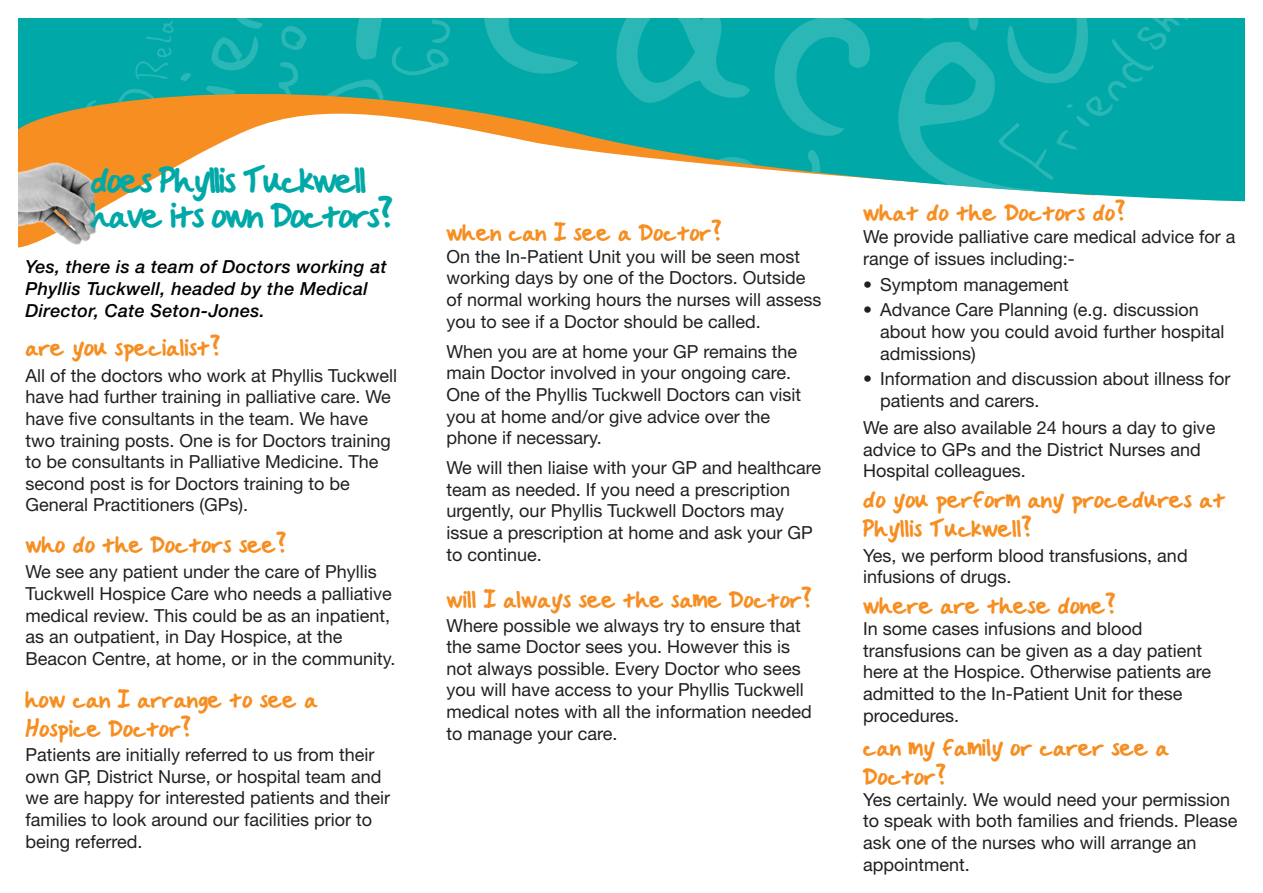
<style>
.page{position:relative;width:1263px;height:893px;background:#fff}
.page>*{position:absolute;margin:0;border:0;box-sizing:border-box;transform-origin:0 0}
.t1{font:40.5px/34.5px "Handwritten Crystalv 2";letter-spacing:-.05em;color:#00a9a7}
.t2{font:27px/28.5px "Handwritten Crystalv 2";color:#f68e21}
.t3{font:18px/21.6px "Helvetica Neue LT Pro";color:#231f20}
.t4{font:italic 500 18px/21.6px "Helvetica Neue LT Pro";letter-spacing:.02em;color:#000}
</style>
<div class="page">
<svg style="left:18px;top:18px;width:1227px;height:184px;background:#29a490"></svg>
<svg style="left:86px;top:18px;width:1127px;height:185px"></svg>
<img style="left:18px;top:153px;width:89px;height:95px">
<h1 class="t1" style="left:91px;top:162px;width:305px">does Phyllis Tuckwell have its own Doctors?</h1>
<p class="t4" style="left:25px;top:256px;width:363px">Yes, there is a team of Doctors working at<br>Phyllis Tuckwell, headed by the Medical<br>Director, Cate Seton-Jones.</p>
<h2 class="t2" style="left:25px;top:332px;width:197px">are you specialist?</h2>
<p class="t3" style="left:26px;top:364px;width:373px">All of the doctors who work at Phyllis Tuckwell have had further training in palliative care. We have five consultants in the team. We have two training posts. One is for Doctors training to be consultants in Palliative Medicine. The second post is for Doctors training to be General Practitioners (GPs).</p>
<h2 class="t2" style="left:26px;top:530px;width:263px">who do the Doctors see?</h2>
<p class="t3" style="left:26px;top:561px;width:371px">We see any patient under the care of Phyllis Tuckwell Hospice Care who needs a palliative medical review. This could be as an inpatient, as an outpatient, in Day Hospice, at the Beacon Centre, at home, or in the community.</p>
<h2 class="t2" style="left:26px;top:685px;width:294px">how can I arrange to see a<br>Hospice Doctor?</h2>
<p class="t3" style="left:26px;top:743px;width:366px">Patients are initially referred to us from their own GP, District Nurse, or hospital team and we are happy for interested patients and their families to look around our facilities prior to being referred.</p>
<h2 class="t2" style="left:446px;top:217px;width:277px">when can I see a Doctor?</h2>
<p class="t3" style="left:446px;top:245px;width:377px">On the In-Patient Unit you will be seen most working days by one of the Doctors. Outside of normal working hours the nurses will assess you to see if a Doctor should be called.</p>
<p class="t3" style="left:446px;top:340px;width:356px">When you are at home your GP remains the main Doctor involved in your ongoing care.<br>One of the Phyllis Tuckwell Doctors can visit you at home and/or give advice over the phone if necessary.</p>
<p class="t3" style="left:446px;top:457px;width:376px">We will then liaise with your GP and healthcare team as needed. If you need a prescription urgently, our Phyllis Tuckwell Doctors may issue a prescription at home and ask your GP to continue.</p>
<h2 class="t2" style="left:446px;top:585px;width:367px">will I always see the same Doctor?</h2>
<p class="t3" style="left:447px;top:614px;width:367px">Where possible we always try to ensure that the same Doctor sees you. However this is not always possible. Every Doctor who sees you will have access to your Phyllis Tuckwell medical notes with all the information needed to manage your care.</p>
<h2 class="t2" style="left:863px;top:197px;width:264px">what do the Doctors do?</h2>
<p class="t3" style="left:863px;top:225px;width:374px">We provide palliative care medical advice for a range of issues including:-</p>
<p class="t3" style="left:863px;top:273px;width:207px">• Symptom management</p>
<p class="t3" style="left:880px;top:299px;width:346px;text-indent:-17px">• Advance Care Planning (e.g. discussion about how you could avoid further hospital admissions)</p>
<p class="t3" style="left:880px;top:368px;width:352px;text-indent:-17px">• Information and discussion about illness for patients and carers.</p>
<p class="t3" style="left:863px;top:416px;width:354px">We are also available 24 hours a day to give advice to GPs and the District Nurses and<br>Hospital colleagues.</p>
<h2 class="t2" style="left:863px;top:485px;width:364px">do you perform any procedures at<br>Phyllis Tuckwell?</h2>
<p class="t3" style="left:863px;top:544px;width:326px">Yes, we perform blood transfusions, and infusions of drugs.</p>
<h2 class="t2" style="left:863px;top:591px;width:254px">where are these done?</h2>
<p class="t3" style="left:863px;top:618px;width:349px">In some cases infusions and blood transfusions can be given as a day patient here at the Hospice. Otherwise patients are admitted to the In-Patient Unit for these procedures.</p>
<h2 class="t2" style="left:863px;top:732px;width:307px">can my family or carer see a<br>Doctor?</h2>
<p class="t3" style="left:863px;top:788px;width:376px">Yes certainly. We would need your permission to speak with both families and friends. Please ask one of the nurses who will arrange an appointment.</p>
</div>
